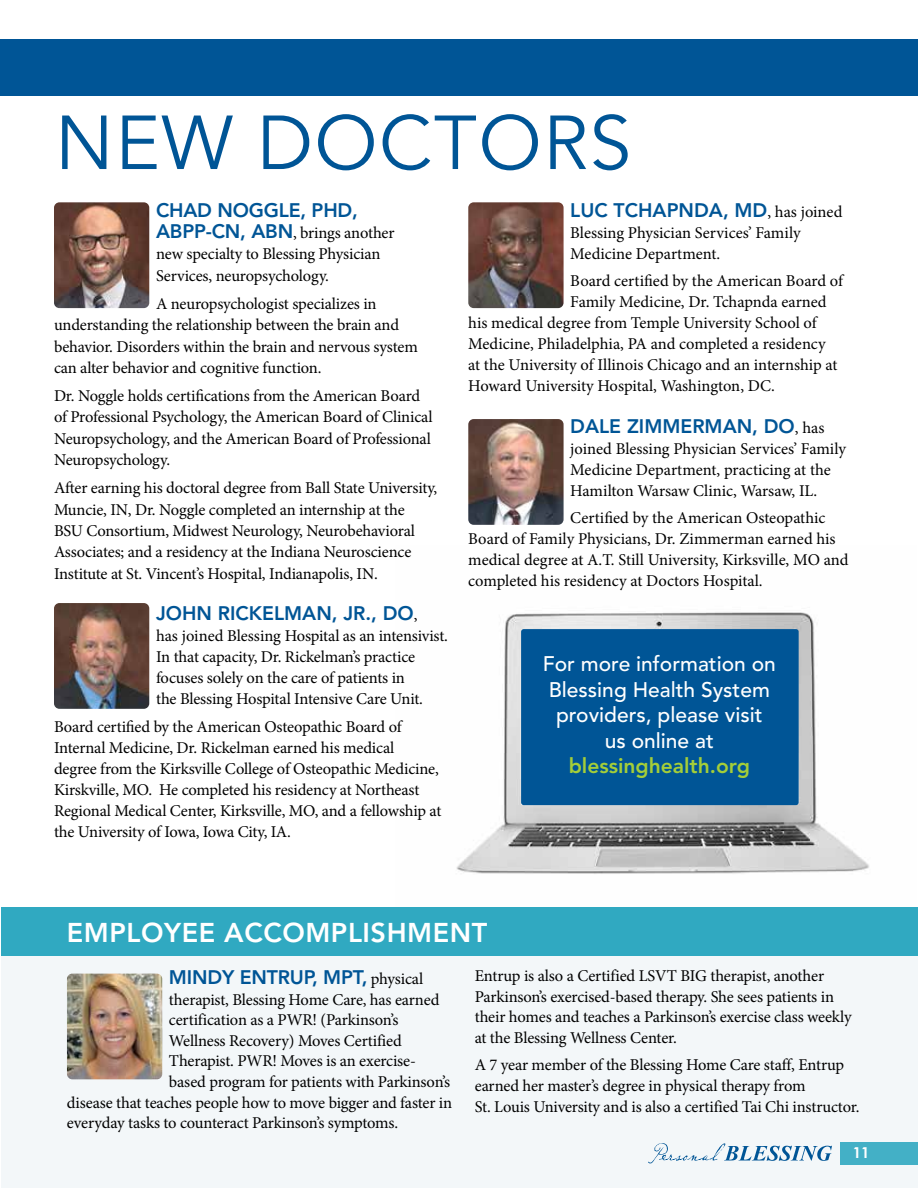
<style>
.page{position:relative;width:918px;height:1188px;background:#fff}
.page>*{position:absolute;margin:0;border:0;box-sizing:border-box;transform-origin:0 0}
.t1{font:75.6px "Avenir LT Std";letter-spacing:.02em;color:#005596}
.t2{font:800 27px "Avenir LT Std";letter-spacing:.02em;color:#fff}
.t3{font:500 21px/25.5px "Avenir LT Std";color:#fff;text-align:center}
.t4{font:800 21px "Avenir LT Std";color:#a4ce39}
.t5{font:800 19.5px "Avenir";color:#005596}
.t6{font:16.5px/21px "Minion Pro";letter-spacing:-.01em;color:#000}
.t7{font:700 15px "Century Gothic";color:#fff}
.s1{font-family:"Avenir";font-weight:800;font-size:19.5px;color:#005596}
.s2{font-family:"Minion Pro";font-weight:400;font-size:16.5px;color:#000}
</style>
<div class="page">
<img style="left:456px;top:612px;width:413px;height:262px">
<div style="left:0;top:39px;width:918px;height:56px;background:#005596"></div>
<div style="left:1px;top:922px;width:917px;height:266px;background:#f3f7f9"></div>
<img style="left:67px;top:974px;width:95px;height:105px">
<img style="left:54px;top:202px;width:95px;height:106px">
<img style="left:54px;top:603px;width:95px;height:106px">
<img style="left:468px;top:202px;width:96px;height:106px">
<img style="left:468px;top:419px;width:96px;height:106px">
<div style="left:840px;top:1142px;width:78px;height:23px;background:#43b0c6"></div>
<div style="left:1px;top:907px;width:917px;height:49px;background:#30a9c1"></div>
<svg style="left:648px;top:1143px;width:184px;height:20px"></svg>
<div style="left:521px;top:629px;width:278px;height:176px;background:#005596;border-radius:3px"></div>
<h1 class="t1" style="left:55px;top:99px;width:578px">NEW DOCTORS</h1>
<p class="t5" style="left:156px;top:198px;width:203px">CHAD NOGGLE, PHD,</p>
<p class="t6" style="left:156px;top:222px;width:240px"><span class="s1">ABPP-CN, ABN</span>, brings another new specialty to Blessing Physician<br>Services, neuropsychology.</p>
<p class="t6" style="left:54px;top:293px;width:365px;text-indent:102px">A neuropsychologist specializes in understanding the relationship between the brain and behavior. Disorders within the brain and nervous system can alter behavior and cognitive function.</p>
<p class="t6" style="left:54px;top:385px;width:380px">Dr. Noggle holds certifications from the American Board of Professional Psychology, the American Board of Clinical Neuropsychology, and the American Board of Professional Neuropsychology.</p>
<p class="t6" style="left:54px;top:478px;width:385px">After earning his doctoral degree from Ball State University, Muncie, IN, Dr. Noggle completed an internship at the BSU Consortium, Midwest Neurology, Neurobehavioral Associates; and a residency at the Indiana Neuroscience Institute at St. Vincent’s Hospital, Indianapolis, IN.</p>
<p class="t5" style="left:156px;top:602px;width:263px">JOHN RICKELMAN, JR., DO<span class="s2">,</span></p>
<p class="t6" style="left:156px;top:625px;width:294px">has joined Blessing Hospital as an intensivist.<br>In that capacity, Dr. Rickelman’s practice focuses solely on the care of patients in<br>the Blessing Hospital Intensive Care Unit.</p>
<p class="t6" style="left:54px;top:716px;width:389px">Board certified by the American Osteopathic Board of Internal Medicine, Dr. Rickelman earned his medical<br>degree from the Kirksville College of Osteopathic Medicine, Kirskville, MO. He completed his residency at Northeast Regional Medical Center, Kirksville, MO, and a fellowship at the University of Iowa, Iowa City, IA.</p>
<p class="t5" style="left:570px;top:198px;width:274px">LUC TCHAPNDA, MD<span class="s2">, has joined</span></p>
<p class="t6" style="left:570px;top:222px;width:232px">Blessing Physician Services’ Family<br>Medicine Department.</p>
<p class="t6" style="left:570px;top:271px;width:274px">Board certified by the American Board of</p>
<p class="t6" style="left:570px;top:292px;width:258px">Family Medicine, Dr. Tchapnda earned</p>
<p class="t6" style="left:468px;top:313px;width:350px">his medical degree from Temple University School of</p>
<p class="t6" style="left:468px;top:334px;width:359px">Medicine, Philadelphia, PA and completed a residency</p>
<p class="t6" style="left:468px;top:355px;width:371px">at the University of Illinois Chicago and an internship at</p>
<p class="t6" style="left:468px;top:376px;width:308px">Howard University Hospital, Washington, DC.</p>
<p class="t5" style="left:570px;top:414px;width:256px">DALE ZIMMERMAN, DO<span class="s2">, has</span></p>
<p class="t6" style="left:570px;top:438px;width:277px">joined Blessing Physician Services’ Family<br>Medicine Department, practicing at the<br>Hamilton Warsaw Clinic, Warsaw, IL.</p>
<p class="t6" style="left:468px;top:508px;width:382px;text-indent:102px">Certified by the American Osteopathic Board of Family Physicians, Dr. Zimmerman earned his medical degree at A.T. Still University, Kirksville, MO and completed his residency at Doctors Hospital.</p>
<p class="t3" style="left:543px;top:652px;width:235px">For more information on<br>Blessing Health System providers, please visit<br>us online at</p>
<p class="t4" style="left:569px;top:754px;width:183px">blessinghealth.org</p>
<h2 class="t2" style="left:67px;top:916px;width:422px">EMPLOYEE ACCOMPLISHMENT</h2>
<p class="t5" style="left:169px;top:966px;width:256px">MINDY ENTRUP, MPT, <span class="s2">physical</span></p>
<p class="t6" style="left:169px;top:989px;width:272px">therapist, Blessing Home Care, has earned</p>
<p class="t6" style="left:169px;top:1010px;width:231px">certification as a PWR! (Parkinson’s</p>
<p class="t6" style="left:169px;top:1030px;width:234px">Wellness Recovery) Moves Certified</p>
<p class="t6" style="left:169px;top:1051px;width:249px">Therapist. PWR! Moves is an exercise-</p>
<p class="t6" style="left:169px;top:1071px;width:283px">based program for patients with Parkinson’s</p>
<p class="t6" style="left:67px;top:1092px;width:387px">disease that teaches people how to move bigger and faster in</p>
<p class="t6" style="left:67px;top:1113px;width:333px">everyday tasks to counteract Parkinson’s symptoms.</p>
<p class="t6" style="left:475px;top:966px;width:378px">Entrup is also a Certified LSVT BIG therapist, another Parkinson’s exercised-based therapy. She sees patients in their homes and teaches a Parkinson’s exercise class weekly at the Blessing Wellness Center.</p>
<p class="t6" style="left:475px;top:1055px;width:386px">A 7 year member of the Blessing Home Care staff, Entrup earned her master’s degree in physical therapy from<br>St. Louis University and is also a certified Tai Chi instructor.</p>
<p class="t7" style="left:853px;top:1141px;width:18px">11</p>
</div>
